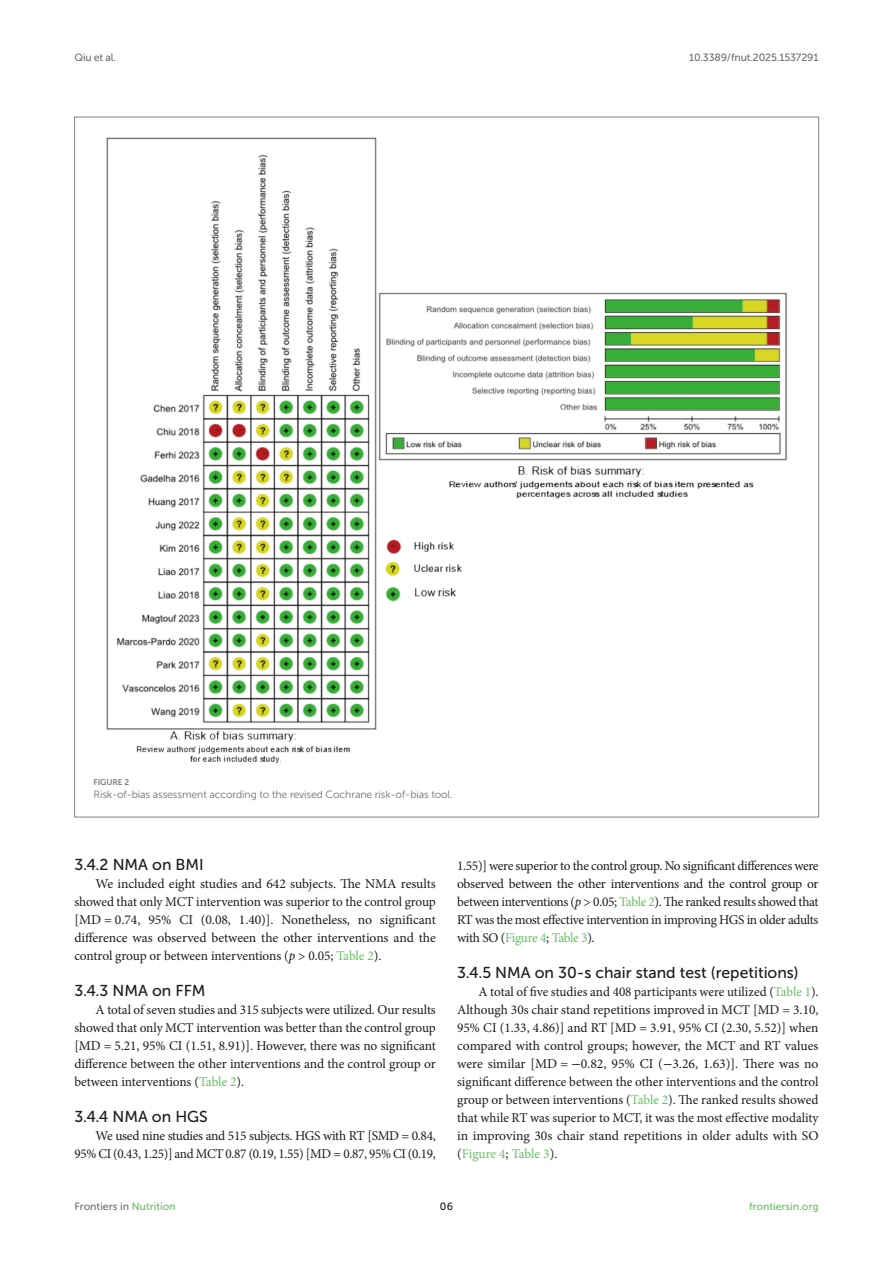
<style>
.page{position:relative;width:893px;height:1263px;background:#fff}
.page>*{position:absolute;margin:0;border:0;box-sizing:border-box;transform-origin:0 0}
.HEAD_3{font:15.75px "Museo Sans 500";color:#1b1c1b}
.TEXT{font:13.5px/18px "Minion Pro";letter-spacing:-.015em;color:#1b1c1b;text-align:justify}
.FIG_LEG{font:10.5px "Museo Sans 300";letter-spacing:-.01em;color:#706f70}
.t1{font:10.5px "Museo Sans 500";letter-spacing:-.015em;color:#706f70}
.t2{font:10.5px "Museo Sans 500";color:#65c161}
.t3{font:10.5px "Museo Sans 500";color:#1b1c1b}
.FIG_HD{font:8.25px "Museo Sans 700";letter-spacing:-.01em;color:#7e7f7f}
.s1{font-style:italic}
.s2{color:#65c161}
.s3{font-family:"STIX General"}
</style>
<div class="page">
<img style="left:106px;top:137px;width:681px;height:627px">
<p class="t1" style="left:74px;top:51px;width:43px">Qiu et al.</p>
<p class="t1" style="left:689px;top:51px;width:131px">10.3389/fnut.2025.1537291</p>
<p class="FIG_HD" style="left:94px;top:777px;width:37px">FIGURE 2</p>
<p class="FIG_LEG" style="left:94px;top:789px;width:361px">Risk-of-bias assessment according to the revised Cochrane risk-of-bias tool.</p>
<p class="HEAD_3" style="left:74px;top:856px;width:131px">3.4.2 NMA on BMI</p>
<p class="TEXT" style="left:74px;top:875px;width:363px;text-indent:21px">We included eight studies and 642 subjects. The NMA results showed that only MCT intervention was superior to the control group [MD = 0.74, 95% CI (0.08, 1.40)]. Nonetheless, no significant difference was observed between the other interventions and the control group or between interventions (<span class="s1">p</span> &gt; 0.05; <span class="s2">Table 2</span>).</p>
<p class="HEAD_3" style="left:74px;top:982px;width:133px">3.4.3 NMA on FFM</p>
<p class="TEXT" style="left:74px;top:1001px;width:363px;text-indent:21px">A total of seven studies and 315 subjects were utilized. Our results showed that only MCT intervention was better than the control group [MD = 5.21, 95% CI (1.51, 8.91)]. However, there was no significant difference between the other interventions and the control group or between interventions (<span class="s2">Table 2</span>).</p>
<p class="HEAD_3" style="left:74px;top:1108px;width:135px">3.4.4 NMA on HGS</p>
<p class="TEXT" style="left:74px;top:1127px;width:363px;text-align:right">We used nine studies and 515 subjects. HGS with RT [SMD = 0.84,<br>95% CI (0.43, 1.25)] and MCT 0.87 (0.19, 1.55) [MD = 0.87, 95% CI (0.19,</p>
<p class="TEXT" style="left:457px;top:857px;width:363px">1.55)] were superior to the control group. No significant differences were observed between the other interventions and the control group or between interventions (<span class="s1">p</span> &gt; 0.05; <span class="s2">Table 2</span>). The ranked results showed that RT was the most effective intervention in improving HGS in older adults with SO (<span class="s2">Figure 4</span>; <span class="s2">Table 3</span>).</p>
<p class="HEAD_3" style="left:457px;top:964px;width:343px">3.4.5 NMA on 30-s chair stand test (repetitions)</p>
<p class="TEXT" style="left:457px;top:983px;width:363px;text-indent:21px">A total of five studies and 408 participants were utilized (<span class="s2">Table 1</span>).<br>Although 30s chair stand repetitions improved in MCT [MD = 3.10, 95% CI (1.33, 4.86)] and RT [MD = 3.91, 95% CI (2.30, 5.52)] when compared with control groups; however, the MCT and RT values were similar [MD = <span class="s3">−</span>0.82, 95% CI (<span class="s3">−</span>3.26, 1.63)]. There was no significant difference between the other interventions and the control group or between interventions (<span class="s2">Table 2</span>). The ranked results showed that while RT was superior to MCT, it was the most effective modality in improving 30s chair stand repetitions in older adults with SO (<span class="s2">Figure 4</span>; <span class="s2">Table 3</span>).</p>
<p class="t1" style="left:74px;top:1200px;width:103px">Frontiers in <span class="s2">Nutrition</span></p>
<p class="t3" style="left:440px;top:1200px;width:15px">06</p>
<p class="t2" style="left:749px;top:1200px;width:71px">frontiersin.org</p>
</div>
